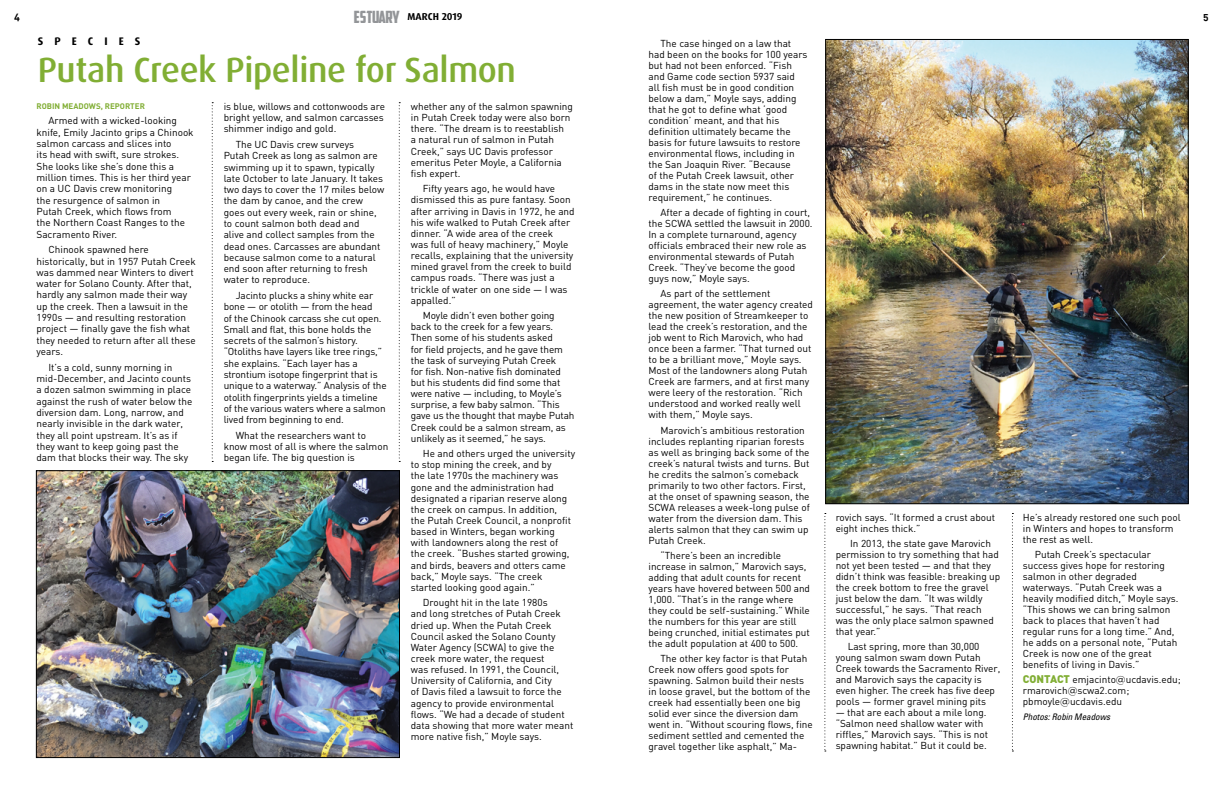
<style>
.page{position:relative;width:1224px;height:792px;background:#fff}
.page>*{position:absolute;margin:0;border:0;box-sizing:border-box;transform-origin:0 0}
.t1{font:500 35px "Dax Pro";letter-spacing:-.01em;color:#81ae34}
.t2{font:17px "American Captain";letter-spacing:-.03em;color:#939598}
.t3{font:700 11px "Dax Pro";letter-spacing:1.01em;color:#000}
.t4{font:10px/11px "DIN";color:#000}
.t5{font:700 10px "Dax Pro";color:#000}
.t6{font:10px "DIN Bold Alternate";color:#000}
.t7{font:italic condensed 9px "Univers";color:#000}
.t8{font:700 8px "DIN";color:#81ae34}
.s1{font-weight:900;font-size:11px;color:#81ae34}
.s2{font-family:"Gotham"}
</style>
<div class="page">
<svg style="left:212px;top:102px;width:1px;height:360px"></svg>
<svg style="left:1012px;top:513px;width:1px;height:239px"></svg>
<svg style="left:399px;top:102px;width:1px;height:360px"></svg>
<img style="left:38px;top:472px;width:360px;height:284px">
<div style="left:36px;top:470px;width:364px;height:288px;border:1px solid #000"></div>
<img style="left:827px;top:41px;width:359px;height:461px">
<svg style="left:824px;top:513px;width:2px;height:239px"></svg>
<p class="t6" style="left:14px;top:10px;width:7px">4</p>
<h2 class="t2" style="left:354px;top:6px;width:47px">ESTUARY</h2>
<p class="t6" style="left:1203px;top:10px;width:7px">5</p>
<p class="t4" style="left:648px;top:38px;width:161px;text-indent:12px">The case hinged on a law that had been on the books for 100 years but had not been enforced. “Fish and Game code section 5937 said all fish must be in good condition below a dam,” Moyle says, adding that he got to define what ‘good condition’ meant, and that his definition ultimately became the basis for future lawsuits to restore environmental flows, including in the San Joaquin River. “Because<br>of the Putah Creek lawsuit, other dams in the state now meet this requirement,” he continues.</p>
<p class="t4" style="left:648px;top:207px;width:166px;text-indent:12px">After a decade of fighting in court, the SCWA settled the lawsuit in 2000.<br>In a complete turnaround, agency officials embraced their new role as environmental stewards of Putah<br>Creek. “They’ve become the good guys now,” Moyle says.</p>
<p class="t4" style="left:648px;top:289px;width:166px;text-indent:12px">As part of the settlement agreement, the water agency created the new position of Streamkeeper to lead the creek’s restoration, and the job went to Rich Marovich, who had once been a farmer. “That turned out to be a brilliant move,” Moyle says.<br>Most of the landowners along Putah Creek are farmers, and at first many were leery of the restoration. “Rich understood and worked really well with them,” Moyle says.</p>
<p class="t4" style="left:648px;top:425px;width:163px;text-indent:12px">Marovich’s ambitious restoration includes replanting riparian forests as well as bringing back some of the creek’s natural twists and turns. But he credits the salmon’s comeback primarily to two other factors. First, at the onset of spawning season, the SCWA releases a week-long pulse of water from the diversion dam. This alerts salmon that they can swim up Putah Creek.</p>
<p class="t4" style="left:648px;top:550px;width:163px;text-indent:12px">“There’s been an incredible increase in salmon,” Marovich says, adding that adult counts for recent years have hovered between 500 and 1,000. “That’s in the range where they could be self-sustaining.” While the numbers for this year are still being crunched, initial estimates put the adult population at 400 to 500.</p>
<p class="t4" style="left:648px;top:653px;width:166px;text-indent:12px">The other key factor is that Putah Creek now offers good spots for spawning. Salmon build their nests in loose gravel, but the bottom of the creek had essentially been one big solid ever since the diversion dam went in. “Without scouring flows, fine sediment settled and cemented the gravel together like asphalt,” Ma-</p>
<p class="t5" style="left:407px;top:10px;width:57px">MARCH 2019</p>
<p class="t3" style="left:38px;top:34px;width:104px">SPECIES</p>
<h1 class="t1" style="left:38px;top:47px;width:480px">Putah Creek Pipeline for Salmon</h1>
<p class="t4" style="left:224px;top:101px;width:163px;line-height:11.3px;text-align:justify">is blue, willows and cottonwoods are bright yellow, and salmon carcasses shimmer indigo and gold.</p>
<p class="t4" style="left:224px;top:139px;width:162px;line-height:11.3px;text-indent:12px">The UC Davis crew surveys<br>Putah Creek as long as salmon are swimming up it to spawn, typically late October to late January. It takes two days to cover the 17 miles below the dam by canoe, and the crew goes out every week, rain or shine, to count salmon both dead and<br>alive and collect samples from the dead ones. Carcasses are abundant because salmon come to a natural end soon after returning to fresh water to reproduce.</p>
<p class="t4" style="left:224px;top:290px;width:165px;line-height:11.3px;text-indent:12px">Jacinto plucks a shiny white ear bone — or otolith — from the head<br>of the Chinook carcass she cut open.<br>Small and flat, this bone holds the secrets of the salmon’s history. “Otoliths have layers like tree rings,” she explains. “Each layer has a strontium isotope fingerprint that is unique to a waterway.” Analysis of the otolith fingerprints yields a timeline of the various waters where a salmon lived from beginning to end.</p>
<p class="t4" style="left:224px;top:430px;width:166px;line-height:11.3px;text-indent:12px">What the researchers want to know most of all is where the salmon began life. The big question is</p>
<p class="t4" style="left:411px;top:101px;width:164px">whether any of the salmon spawning in Putah Creek today were also born there. “The dream is to reestablish<br>a natural run of salmon in Putah<br>Creek,” says UC Davis professor emeritus Peter Moyle, a California fish expert.</p>
<p class="t4" style="left:411px;top:183px;width:165px;text-indent:12px">Fifty years ago, he would have dismissed this as pure fantasy. Soon after arriving in Davis in 1972, he and his wife walked to Putah Creek after dinner. “A wide area of the creek<br>was full of heavy machinery,” Moyle recalls, explaining that the university mined gravel from the creek to build campus roads. “There was just a trickle of water on one side — I was appalled.”</p>
<p class="t4" style="left:411px;top:310px;width:165px;text-indent:12px">Moyle didn’t even bother going back to the creek for a few years.<br>Then some of his students asked<br>for field projects, and he gave them the task of surveying Putah Creek<br>for fish. Non-native fish dominated but his students did find some that were native — including, to Moyle’s surprise, a few baby salmon. “This gave us the thought that maybe Putah Creek could be a salmon stream, as unlikely as it seemed,” he says.</p>
<p class="t4" style="left:411px;top:448px;width:166px;text-indent:12px">He and others urged the university to stop mining the creek, and by<br>the late 1970s the machinery was gone and the administration had designated a riparian reserve along the creek on campus. In addition,<br>the Putah Creek Council, a nonprofit based in Winters, began working with landowners along the rest of<br>the creek. “Bushes started growing, and birds, beavers and otters came back,” Moyle says. “The creek started looking good again.”</p>
<p class="t4" style="left:411px;top:597px;width:164px;text-indent:12px">Drought hit in the late 1980s<br>and long stretches of Putah Creek dried up. When the Putah Creek<br>Council asked the Solano County<br>Water Agency (SCWA) to give the creek more water, the request<br>was refused. In 1991, the Council,<br>University of California, and City<br>of Davis filed a lawsuit to force the agency to provide environmental flows. “We had a decade of student data showing that more water meant more native fish,” Moyle says.</p>
<p class="t8" style="left:36px;top:100px;width:110px">ROBIN MEADOWS, REPORTER</p>
<p class="t4" style="left:36px;top:115px;width:159px;line-height:11.3px;text-indent:12px">Armed with a wicked-looking knife, Emily Jacinto grips a Chinook salmon carcass and slices into<br>its head with swift, sure strokes.<br>She looks like she’s done this a million times. This is her third year on a UC Davis crew monitoring<br>the resurgence of salmon in<br>Putah Creek, which flows from<br>the Northern Coast Ranges to the<br>Sacramento River.</p>
<p class="t4" style="left:36px;top:244px;width:161px;line-height:11.3px;text-indent:12px">Chinook spawned here historically, but in 1957 Putah Creek was dammed near Winters to divert water for Solano County. After that, hardly any salmon made their way up the creek. Then a lawsuit in the<br>1990s — and resulting restoration project — finally gave the fish what they needed to return after all these years.</p>
<p class="t4" style="left:36px;top:362px;width:157px;line-height:11.3px;text-indent:12px">It’s a cold, sunny morning in mid-December, and Jacinto counts a dozen salmon swimming in place against the rush of water below the diversion dam. Long, narrow, and nearly invisible in the dark water, they all point upstream. It’s as if they want to keep going past the dam that blocks their way. The sky</p>
<p class="t4" style="left:836px;top:512px;width:161px">rovich says. “It formed a crust about eight inches thick.”</p>
<p class="t4" style="left:836px;top:538px;width:166px;text-indent:14px">In 2013, the state gave Marovich permission to try something that had not yet been tested — and that they didn’t think was feasible: breaking up the creek bottom to free the gravel just below the dam. “It was wildly successful,” he says. “That reach was the only place salmon spawned that year.”</p>
<p class="t4" style="left:836px;top:641px;width:166px;text-indent:12px">Last spring, more than 30,000 young salmon swam down Putah<br>Creek towards the Sacramento River, and Marovich says the capacity is even higher. The creek has five deep pools — former gravel mining pits</p>
<p class="t4" style="left:836px;top:707px;width:154px">— that are each about a mile long. “Salmon need shallow water with riffles,” Marovich says. “This is not spawning habitat.” But it could be.</p>
<p class="t4" style="left:1023px;top:512px;width:159px">He’s already restored one such pool in Winters and hopes to transform the rest as well.</p>
<p class="t4" style="left:1023px;top:549px;width:157px;text-indent:12px">Putah Creek’s spectacular success gives hope for restoring salmon in other degraded waterways. “Putah Creek was a heavily modified ditch,” Moyle says. “This shows we can bring salmon back to places that haven’t had regular runs for a long time.” And, he adds on a personal note, “Putah<br>Creek is now one of the great benefits of living in Davis.”</p>
<p class="t4" style="left:1023px;top:674px;width:160px"><span class="s1">CONTACT</span> emjacinto<span class="s2">@</span>ucdavis.edu; rmarovich<span class="s2">@</span>scwa2.com; pbmoyle<span class="s2">@</span>ucdavis.edu</p>
<p class="t7" style="left:1023px;top:711px;width:89px">Photos: Robin Meadows</p>
</div>
